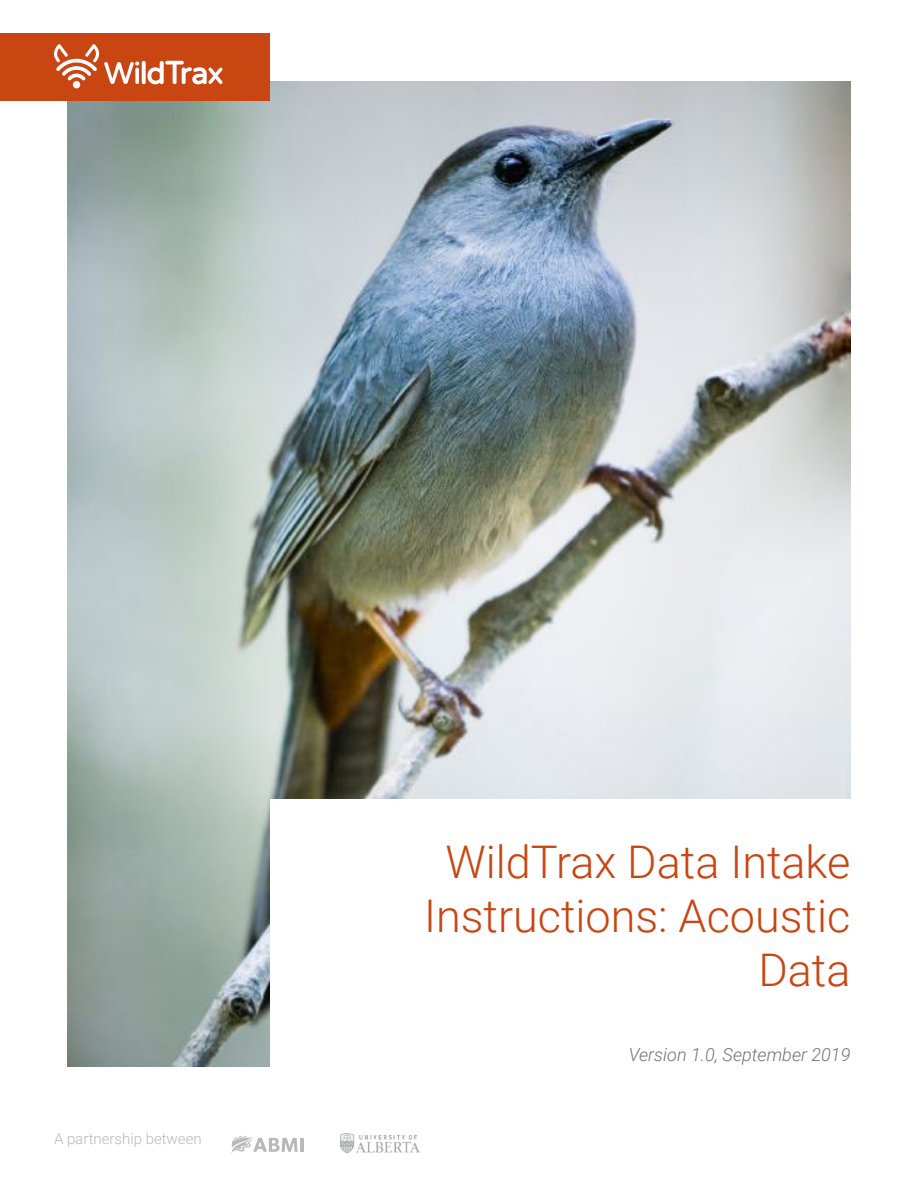
<style>
.page{position:relative;width:918px;height:1188px;background:#fff}
.page>*{position:absolute;margin:0;border:0;box-sizing:border-box;transform-origin:0 0}
.t1{font:300 45px/54px "Roboto";color:#c94512;text-align:right}
.Feature_Text{font:italic 300 18px "Roboto";color:#737373}
.t2{font:300 15px "Roboto";color:#b9b9b9}
</style>
<div class="page">
<img style="left:68px;top:81px;width:783px;height:985px">
<div style="left:270px;top:799px;width:648px;height:270px;background:#fff"></div>
<div style="left:0;top:33px;width:270px;height:68px;background:#c94512"></div>
<div style="left:73px;top:81px;width:7px;height:7px;background:#fff;border-radius:4px"></div>
<svg style="left:54px;top:44px;width:168px;height:40px"></svg>
<hr style="left:300px;top:1138px;width:3px;height:14px;background:#b9b9b9">
<svg style="left:231px;top:1136px;width:67px;height:18px"></svg>
<img style="left:340px;top:1134px;width:80px;height:19px">
<p class="t2" style="left:54px;top:1128px;width:149px">A partnership between</p>
<p class="t1" style="left:424px;top:834px;width:428px">WildTrax Data Intake<br>Instructions: Acoustic<br>Data</p>
<p class="Feature_Text" style="left:629px;top:1042px;width:223px">Version 1.0, September 2019</p>
</div>
